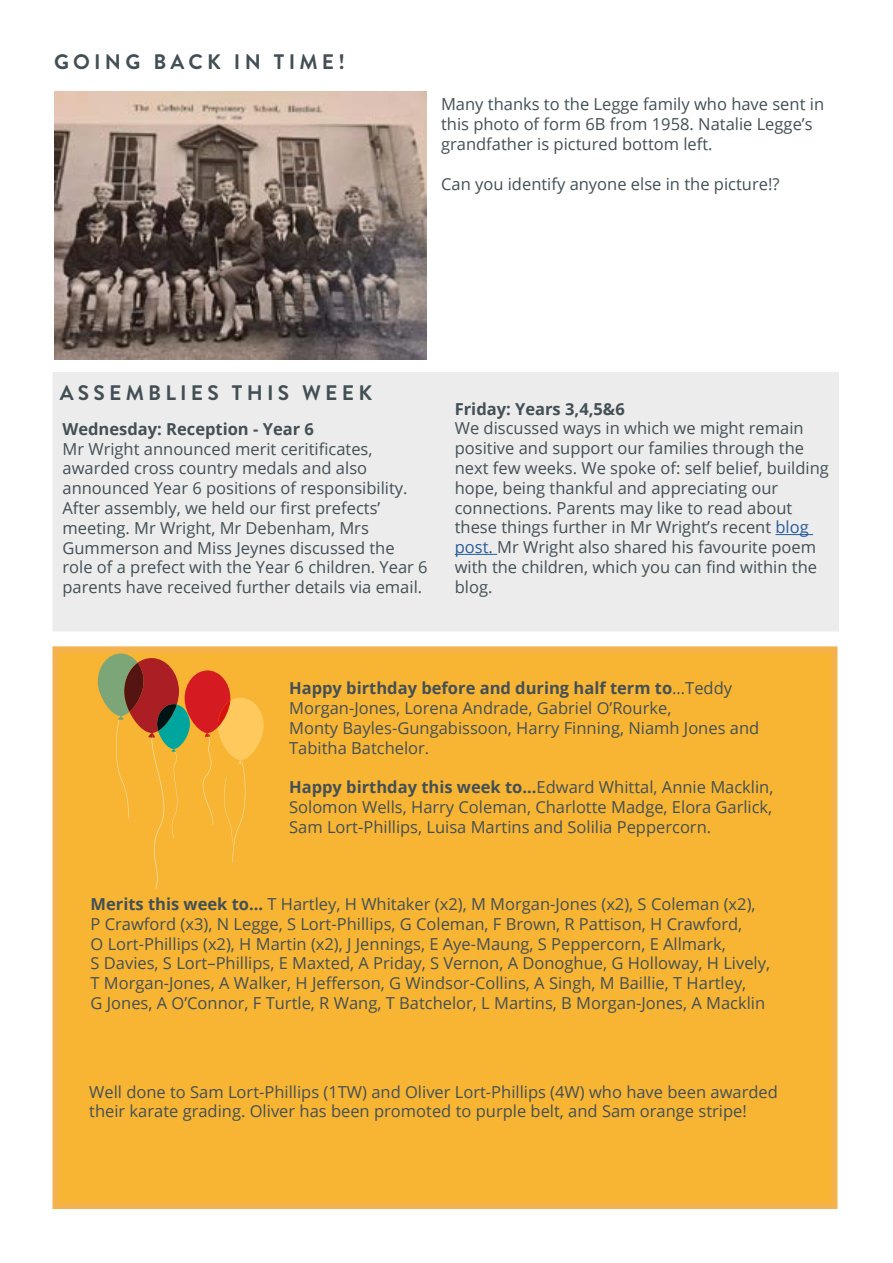
<style>
.page{position:relative;width:893px;height:1263px;background:#fff}
.page>*{position:absolute;margin:0;border:0;box-sizing:border-box;transform-origin:0 0}
.t1{font:700 21px "Brandon Grotesque";letter-spacing:.2em;color:#424f55}
.t2{font:16.5px/19.8px "Open Sans";color:#424f55}
.t3{font:700 16.5px "Open Sans";color:#424f55}
.s1{color:#275b9b}
.s2{font-weight:700}
</style>
<div class="page">
<div style="left:52px;top:646px;width:785px;height:563px;background:#f8b534;border:6px solid #f4b24e"></div>
<svg style="left:98px;top:653px;width:166px;height:236px"></svg>
<div style="left:53px;top:373px;width:785px;height:258px;background:#ececec"></div>
<hr style="left:775px;top:534px;width:38px;height:1px;background:#275b9b">
<hr style="left:455px;top:554px;width:42px;height:1px;background:#275b9b">
<div style="left:52px;top:372px;width:787px;height:259px;border:2px solid #ececec"></div>
<img style="left:54px;top:91px;width:372px;height:268px">
<p class="t1" style="left:54px;top:47px;width:293px">GOING BACK IN TIME!</p>
<p class="t2" style="left:441px;top:94px;width:385px">Many thanks to the Legge family who have sent in this photo of form 6B from 1958. Natalie Legge’s grandfather is pictured bottom left.</p>
<p class="t2" style="left:441px;top:173px;width:340px">Can you identify anyone else in the picture!?</p>
<p class="t1" style="left:60px;top:378px;width:314px">ASSEMBLIES THIS WEEK</p>
<p class="t3" style="left:63px;top:417px;width:253px">Wednesday: Reception - Year 6</p>
<p class="t2" style="left:63px;top:438px;width:367px">Mr Wright announced merit ceritificates, awarded cross country medals and also announced Year 6 positions of responsibility.<br>After assembly, we held our first prefects’ meeting. Mr Wright, Mr Debenham, Mrs Gummerson and Miss Jeynes discussed the role of a prefect with the Year 6 children. Year 6 parents have received further details via email.</p>
<p class="t3" style="left:455px;top:397px;width:171px">Friday: Years 3,4,5&amp;6</p>
<p class="t2" style="left:455px;top:418px;width:376px">We discussed ways in which we might remain positive and support our families through the next few weeks. We spoke of: self belief, building hope, being thankful and appreciating our connections. Parents may like to read about these things further in Mr Wright’s recent <span class="s1">blog post.</span> Mr Wright also shared his favourite poem with the children, which you can find within the blog.</p>
<p class="t2" style="left:289px;top:678px;width:472px"><span class="s2">Happy birthday before and during half term to</span>…Teddy Morgan-Jones, Lorena Andrade, Gabriel O’Rourke,<br>Monty Bayles-Gungabissoon, Harry Finning, Niamh Jones and Tabitha Batchelor.</p>
<p class="t2" style="left:289px;top:777px;width:486px;text-align:justify"><span class="s2">Happy birthday this week to...</span>Edward Whittal, Annie Macklin, Solomon Wells, Harry Coleman, Charlotte Madge, Elora Garlick, Sam Lort-Phillips, Luisa Martins and Solilia Peppercorn.</p>
<p class="t2" style="left:91px;top:893px;width:681px"><span class="s2">Merits this week to...</span> T Hartley, H Whitaker (x2), M Morgan-Jones (x2), S Coleman (x2),<br>P Crawford (x3), N Legge, S Lort-Phillips, G Coleman, F Brown, R Pattison, H Crawford,<br>O Lort-Phillips (x2), H Martin (x2), J Jennings, E Aye-Maung, S Peppercorn, E Allmark,<br>S Davies, S Lort–Phillips, E Maxted, A Priday, S Vernon, A Donoghue, G Holloway, H Lively, T Morgan-Jones, A Walker, H Jefferson, G Windsor-Collins, A Singh, M Baillie, T Hartley,<br>G Jones, A O’Connor, F Turtle, R Wang, T Batchelor, L Martins, B Morgan-Jones, A Macklin</p>
<p class="t2" style="left:89px;top:1081px;width:690px">Well done to Sam Lort-Phillips (1TW) and Oliver Lort-Phillips (4W) who have been awarded their karate grading. Oliver has been promoted to purple belt, and Sam orange stripe!</p>
</div>
